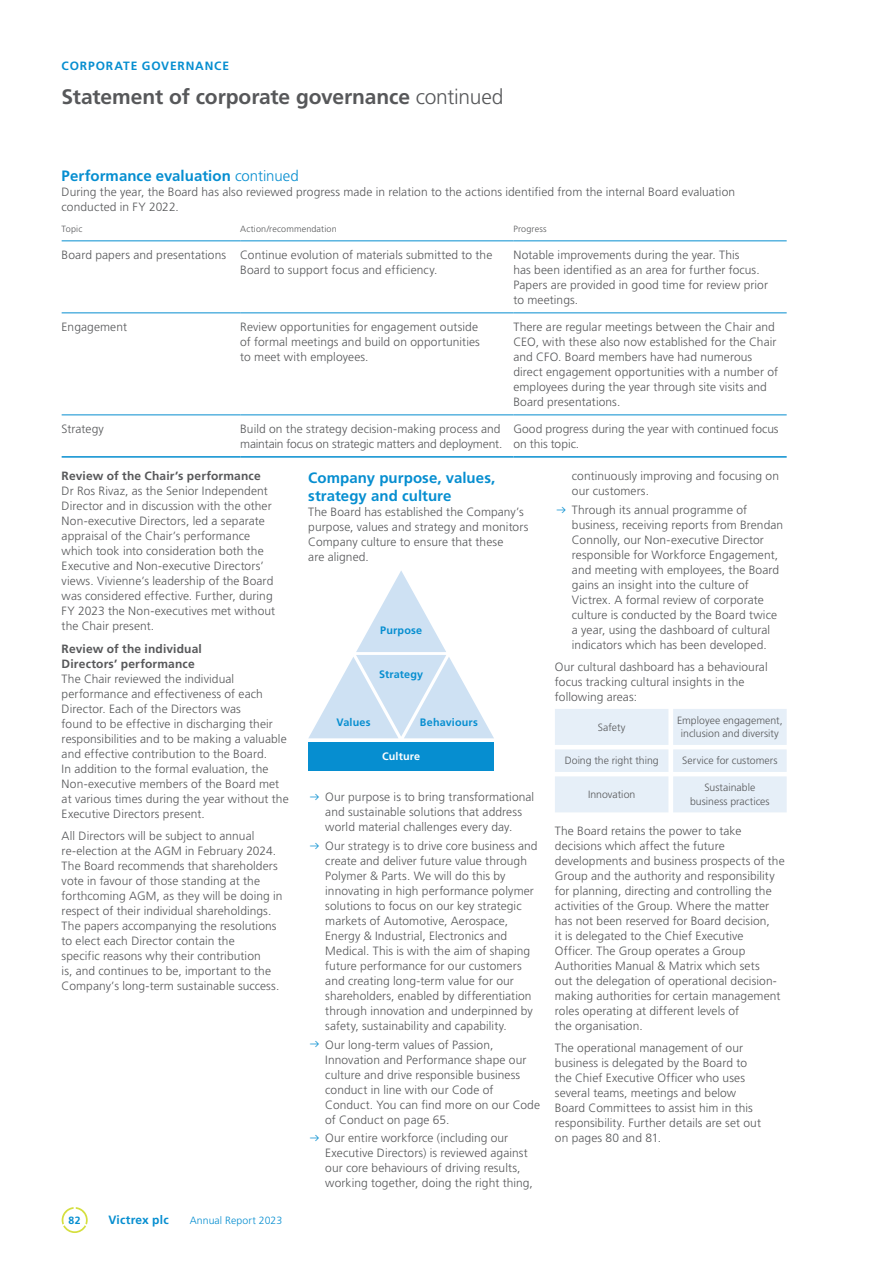
<style>
.page{position:relative;width:893px;height:1263px;background:#fff}
.page>*{position:absolute;margin:0;border:0;box-sizing:border-box;transform-origin:0 0}
.Page_Title{font:700 21px "Frutiger LT Pro";letter-spacing:-.005em;color:#57585a}
.Subhead_1{font:700 15px/18px "Frutiger LT Pro";letter-spacing:.005em;color:#068ed0}
.Body_Text{font:300 12px/15px "Frutiger LT Pro";letter-spacing:.005em;color:#57585a}
.Subhead_2{font:700 12px/15px "Frutiger LT Pro";letter-spacing:.015em;color:#57585a}
.t1{font:700 12px "Frutiger LT Pro";letter-spacing:.07em;color:#068ed0}
.t2{font:700 12px "Frutiger LT Pro";letter-spacing:.015em;color:#068ed0}
.Subhead_1-2{font:700 10.8px "Frutiger LT Pro";letter-spacing:.015em;color:#068ed0}
.Subhead_1-3{font:700 10.8px "Frutiger LT Pro";letter-spacing:.015em;color:#fff}
.Body_Text-2{font:300 10.5px/13.5px "Frutiger LT Pro";color:#57585a;text-align:center}
.t3{font:300 10.5px "Frutiger LT Pro";letter-spacing:.01em;color:#068ed0}
.t4{font:700 10.5px "Frutiger LT Pro";color:#068ed0}
.Figshd_RT{font:300 9px "Frutiger LT Pro";letter-spacing:.015em;color:#57585a}
.Figshd_LFT{font:300 9px "Frutiger LT Pro";letter-spacing:.02em;color:#57585a}
.s1{font-weight:300}
.s2{color:#068ed0}
</style>
<div class="page">
<svg style="left:62px;top:1207px;width:26px;height:26px"></svg>
<hr style="left:62px;top:240px;width:178px;height:1px;background:#068ed0">
<hr style="left:240px;top:240px;width:273px;height:1px;background:#068ed0">
<hr style="left:513px;top:240px;width:274px;height:1px;background:#068ed0">
<hr style="left:62px;top:312px;width:178px;height:1px;background:#068ed0">
<hr style="left:240px;top:312px;width:273px;height:1px;background:#068ed0">
<hr style="left:513px;top:312px;width:274px;height:1px;background:#068ed0">
<hr style="left:62px;top:414px;width:178px;height:1px;background:#068ed0">
<hr style="left:240px;top:414px;width:273px;height:1px;background:#068ed0">
<hr style="left:513px;top:414px;width:274px;height:1px;background:#068ed0">
<hr style="left:62px;top:456px;width:178px;height:2px;background:#068ed0">
<hr style="left:240px;top:456px;width:273px;height:2px;background:#068ed0">
<hr style="left:513px;top:456px;width:274px;height:2px;background:#068ed0">
<svg style="left:308px;top:738px;width:186px;height:33px"></svg>
<div style="left:308px;top:742px;width:186px;height:28px;background:#068ed0"></div>
<svg style="left:308px;top:571px;width:186px;height:167px"></svg>
<svg style="left:555px;top:709px;width:232px;height:103px;background:#e8f0f8"></svg>
<p class="t1" style="left:62px;top:59px;width:169px">CORPORATE GOVERNANCE</p>
<p class="Page_Title" style="left:62px;top:84px;width:443px">Statement of corporate governance <span class="s1">continued</span></p>
<p class="Subhead_1" style="left:62px;top:166px;width:239px">Performance evaluation <span class="s1">continued</span></p>
<p class="Body_Text" style="left:62px;top:184px;width:675px">During the year, the Board has also reviewed progress made in relation to the actions identified from the internal Board evaluation conducted in FY 2022.</p>
<p class="Figshd_LFT" style="left:62px;top:223px;width:22px">Topic</p>
<p class="Figshd_RT" style="left:240px;top:223px;width:98px">Action/recommendation</p>
<p class="Figshd_LFT" style="left:513px;top:223px;width:35px">Progress</p>
<p class="Body_Text" style="left:62px;top:247px;width:166px">Board papers and presentations</p>
<p class="Body_Text" style="left:240px;top:247px;width:254px">Continue evolution of materials submitted to the<br>Board to support focus and efficiency.</p>
<p class="Body_Text" style="left:513px;top:247px;width:256px">Notable improvements during the year. This<br>has been identified as an area for further focus.<br>Papers are provided in good time for review prior to meetings.</p>
<p class="Body_Text" style="left:62px;top:319px;width:67px">Engagement</p>
<p class="Body_Text" style="left:240px;top:319px;width:241px">Review opportunities for engagement outside of formal meetings and build on opportunities to meet with employees.</p>
<p class="Body_Text" style="left:513px;top:319px;width:266px">There are regular meetings between the Chair and CEO, with these also now established for the Chair and CFO. Board members have had numerous direct engagement opportunities with a number of employees during the year through site visits and Board presentations.</p>
<p class="Body_Text" style="left:62px;top:421px;width:44px">Strategy</p>
<p class="Body_Text" style="left:240px;top:421px;width:264px">Build on the strategy decision-making process and maintain focus on strategic matters and deployment.</p>
<p class="Body_Text" style="left:513px;top:421px;width:267px">Good progress during the year with continued focus on this topic.</p>
<p class="Subhead_2" style="left:62px;top:468px;width:201px">Review of the Chair’s performance</p>
<p class="Body_Text" style="left:62px;top:484px;width:215px">Dr Ros Rivaz, as the Senior Independent Director and in discussion with the other Non-executive Directors, led a separate appraisal of the Chair’s performance which took into consideration both the Executive and Non-executive Directors’ views. Vivienne’s leadership of the Board was considered effective. Further, during FY 2023 the Non-executives met without the Chair present.</p>
<p class="Subhead_2" style="left:62px;top:641px;width:142px">Review of the individual<br>Directors’ performance</p>
<p class="Body_Text" style="left:62px;top:671px;width:229px">The Chair reviewed the individual performance and effectiveness of each Director. Each of the Directors was<br>found to be effective in discharging their responsibilities and to be making a valuable and effective contribution to the Board.<br>In addition to the formal evaluation, the Non-executive members of the Board met at various times during the year without the Executive Directors present.</p>
<p class="Body_Text" style="left:62px;top:829px;width:222px">All Directors will be subject to annual re‑election at the AGM in February 2024.<br>The Board recommends that shareholders vote in favour of those standing at the forthcoming AGM, as they will be doing in respect of their individual shareholdings.<br>The papers accompanying the resolutions to elect each Director contain the<br>specific reasons why their contribution<br>is, and continues to be, important to the Company’s long-term sustainable success.</p>
<p class="Body_Text" style="left:572px;top:469px;width:209px">continuously improving and focusing on our customers.</p>
<p class="Body_Text" style="left:572px;top:502px;width:213px;text-indent:-17px"><span class="s2">◆</span> Through its annual programme of business, receiving reports from Brendan Connolly, our Non-executive Director responsible for Workforce Engagement, and meeting with employees, the Board gains an insight into the culture of Victrex. A formal review of corporate culture is conducted by the Board twice a year, using the dashboard of cultural indicators which has been developed.</p>
<p class="Body_Text" style="left:555px;top:660px;width:214px">Our cultural dashboard has a behavioural focus tracking cultural insights in the following areas:</p>
<p class="Body_Text-2" style="left:598px;top:720px;width:29px">Safety</p>
<p class="Body_Text-2" style="left:677px;top:714px;width:107px">Employee engagement, inclusion and diversity</p>
<p class="Body_Text-2" style="left:565px;top:754px;width:95px">Doing the right thing</p>
<p class="Body_Text-2" style="left:682px;top:754px;width:97px">Service for customers</p>
<p class="Body_Text-2" style="left:588px;top:788px;width:49px">Innovation</p>
<p class="Body_Text-2" style="left:690px;top:781px;width:81px">Sustainable business practices</p>
<p class="Body_Text" style="left:555px;top:823px;width:231px">The Board retains the power to take decisions which affect the future developments and business prospects of the Group and the authority and responsibility for planning, directing and controlling the activities of the Group. Where the matter has not been reserved for Board decision,<br>it is delegated to the Chief Executive Officer. The Group operates a Group Authorities Manual &amp; Matrix which sets<br>out the delegation of operational decision&shy;making authorities for certain management roles operating at different levels of<br>the organisation.</p>
<p class="Body_Text" style="left:555px;top:1041px;width:208px">The operational management of our business is delegated by the Board to the Chief Executive Officer who uses several teams, meetings and below Board Committees to assist him in this responsibility. Further details are set out on pages 80 and 81.</p>
<p class="Subhead_1" style="left:308px;top:469px;width:189px">Company purpose, values, strategy and culture</p>
<p class="Body_Text" style="left:308px;top:505px;width:222px">The Board has established the Company’s purpose, values and strategy and monitors Company culture to ensure that these<br>are aligned.</p>
<p class="Subhead_1-2" style="left:380px;top:624px;width:43px">Purpose</p>
<p class="Subhead_1-2" style="left:379px;top:668px;width:46px">Strategy</p>
<p class="Subhead_1-2" style="left:336px;top:715px;width:36px">Values</p>
<p class="Subhead_1-2" style="left:420px;top:715px;width:60px">Behaviours</p>
<p class="Subhead_1-3" style="left:382px;top:750px;width:40px">Culture</p>
<p class="Body_Text" style="left:308px;top:790px;width:227px;text-align:center"><span class="s2">◆</span> Our purpose is to bring transformational and sustainable solutions that address world material challenges every day.</p>
<p class="Body_Text" style="left:325px;top:838px;width:214px;text-indent:-17px"><span class="s2">◆</span> Our strategy is to drive core business and create and deliver future value through Polymer &amp; Parts. We will do this by innovating in high performance polymer solutions to focus on our key strategic markets of Automotive, Aerospace, Energy &amp; Industrial, Electronics and Medical. This is with the aim of shaping future performance for our customers and creating long-term value for our shareholders, enabled by differentiation through innovation and underpinned by safety, sustainability and capability.</p>
<p class="Body_Text" style="left:325px;top:1037px;width:216px;text-indent:-17px"><span class="s2">◆</span> Our long-term values of Passion, Innovation and Performance shape our culture and drive responsible business conduct in line with our Code of Conduct. You can find more on our Code of Conduct on page 65.</p>
<p class="Body_Text" style="left:325px;top:1131px;width:209px;text-indent:-17px"><span class="s2">◆</span> Our entire workforce (including our Executive Directors) is reviewed against our core behaviours of driving results, working together, doing the right thing,</p>
<p class="t4" style="left:69px;top:1214px;width:13px">82</p>
<p class="t2" style="left:108px;top:1213px;width:62px">Victrex plc</p>
<p class="t3" style="left:190px;top:1214px;width:94px">Annual Report 2023</p>
</div>
